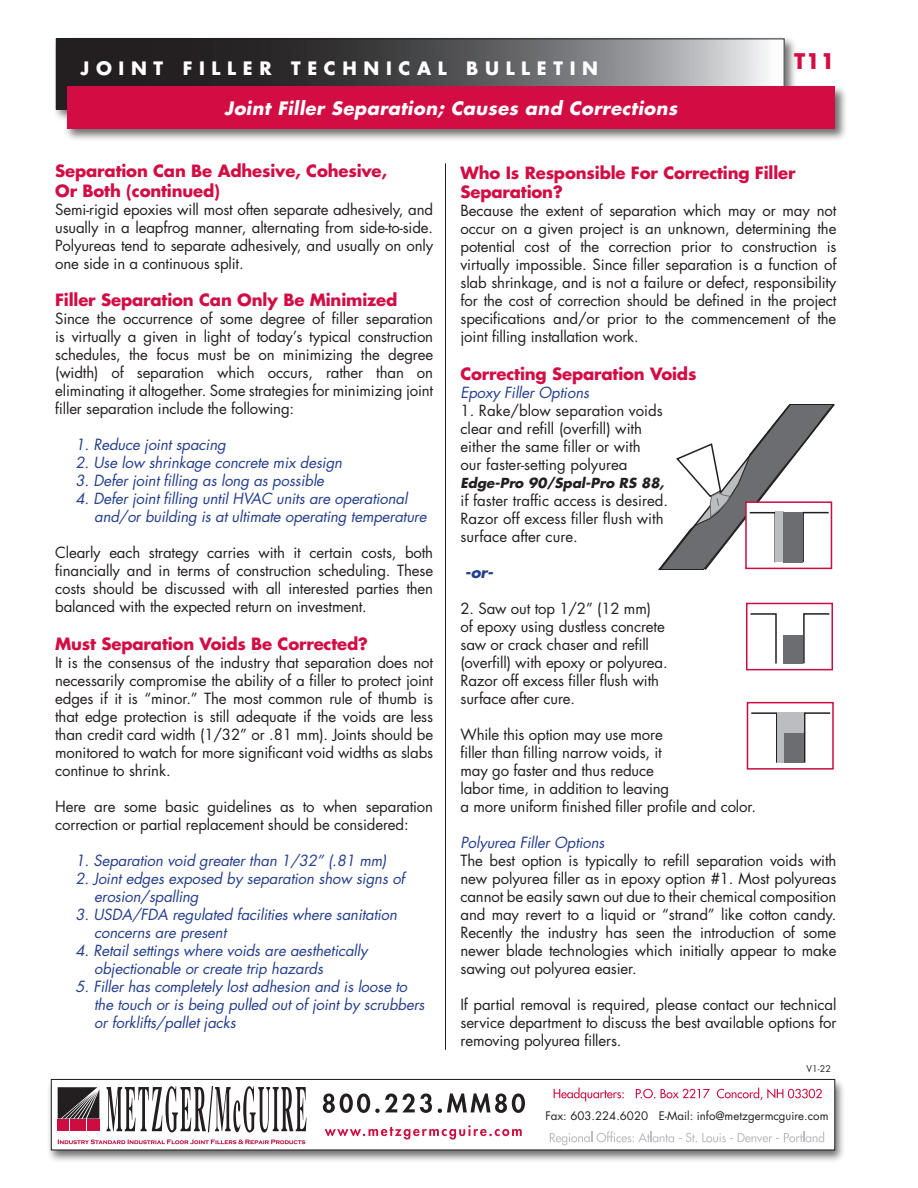
<style>
.page{position:relative;width:918px;height:1188px;background:#fff}
.page>*{position:absolute;margin:0;border:0;box-sizing:border-box;transform-origin:0 0}
.t1{font:700 21px "Futura Std";color:#d20d44}
.t2{font:italic 700 18px "Futura Std";letter-spacing:.02em;color:#fff}
.t3{font:700 18px "Futura Std";letter-spacing:.37em;color:#fff}
.t4{font:700 16.5px/19.5px "Futura Std";letter-spacing:-.01em;color:#d20d44}
.t5{font:15px/18px "Futura Std";letter-spacing:-.01em;color:#231f20;text-align:justify}
.t6{font:italic 15px/18px "Futura Std";letter-spacing:-.01em;color:#253f8e}
.t7{font:italic 700 15px "Futura Std";color:#253f8e}
.t8{font:italic 700 13.5px "Futura Std";color:#231f20}
.t9{font:11.4px "Futura Std";color:#231f20}
.t10{font:9px "Futura Std";color:#231f20}
</style>
<div class="page">
<div style="left:53px;top:36px;width:794px;height:105px;background:#231f20;opacity:.65"></div>
<svg style="left:58px;top:41px;width:724px;height:66px;background:#5f5a5d"></svg>
<div style="left:56px;top:39px;width:728px;height:70px;border:1px solid #231f20"></div>
<div style="left:67px;top:87px;width:768px;height:42px;background:#d20d44"></div>
<div style="left:747px;top:702px;width:87px;height:68px;border:2px solid #cd0d40"></div>
<svg style="left:751px;top:712px;width:81px;height:52px"></svg>
<div style="left:777px;top:712px;width:27px;height:51px;background:#bcbdc0"></div>
<div style="left:784px;top:733px;width:20px;height:29px;background:#6c6d70"></div>
<div style="left:746px;top:603px;width:87px;height:67px;border:2px solid #cd0d40"></div>
<svg style="left:750px;top:612px;width:81px;height:53px"></svg>
<div style="left:783px;top:635px;width:20px;height:28px;background:#6c6d70"></div>
<svg style="left:658px;top:404px;width:177px;height:167px"></svg>
<hr style="left:445px;top:163px;width:1px;height:887px;background:#231f20">
<div style="left:47px;top:1078px;width:799px;height:86px;background:#231f20;opacity:.65"></div>
<svg style="left:53px;top:1081px;width:780px;height:67px"></svg>
<svg style="left:107px;top:1086px;width:200px;height:47px"></svg>
<svg style="left:58px;top:1087px;width:41px;height:44px;background:#6e3947"></svg>
<svg style="left:57px;top:1139px;width:248px;height:5px"></svg>
<svg style="left:325px;top:1125px;width:197px;height:15px"></svg>
<svg style="left:323px;top:1093px;width:109px;height:20px"></svg>
<svg style="left:438px;top:1093px;width:87px;height:20px"></svg>
<svg style="left:550px;top:1131px;width:274px;height:14px"></svg>
<svg style="left:554px;top:1088px;width:70px;height:13px"></svg>
<svg style="left:636px;top:1089px;width:19px;height:9px"></svg>
<svg style="left:661px;top:1089px;width:49px;height:9px"></svg>
<svg style="left:717px;top:1088px;width:105px;height:12px"></svg>
<div style="left:51px;top:1079px;width:784px;height:71px;border:1px solid #231f20"></div>
<p class="t3" style="left:81px;top:56px;width:519px">JOINT FILLER TECHNICAL BULLETIN</p>
<p class="t2" style="left:225px;top:96px;width:454px">Joint Filler Separation; Causes and Corrections</p>
<p class="t1" style="left:794px;top:47px;width:42px">T11</p>
<p class="t4" style="left:55px;top:161px;width:333px">Separation Can Be Adhesive, Cohesive,</p>
<p class="t4" style="left:55px;top:180px;width:166px">Or Both (continued)</p>
<p class="t5" style="left:55px;top:200px;width:380px">Semi-rigid epoxies will most often separate adhesively, and usually in a leapfrog manner, alternating from side-to-side.<br>Polyureas tend to separate adhesively, and usually on only one side in a continuous split.</p>
<p class="t4" style="left:55px;top:290px;width:344px">Filler Separation Can Only Be Minimized</p>
<p class="t5" style="left:55px;top:310px;width:380px">Since the occurrence of some degree of filler separation is virtually a given in light of today’s typical construction schedules, the focus must be on minimizing the degree (width) of separation which occurs, rather than on eliminating it altogether. Some strategies for minimizing joint filler separation include the following:</p>
<p class="t6" style="left:75px;top:436px;width:152px">1. Reduce joint spacing</p>
<p class="t6" style="left:75px;top:454px;width:268px">2. Use low shrinkage concrete mix design</p>
<p class="t6" style="left:75px;top:472px;width:250px">3. Defer joint filling as long as possible</p>
<p class="t6" style="left:94px;top:490px;width:334px;text-indent:-19px">4. Defer joint filling until HVAC units are operational and/or building is at ultimate operating temperature</p>
<p class="t5" style="left:55px;top:544px;width:380px">Clearly each strategy carries with it certain costs, both financially and in terms of construction scheduling. These costs should be discussed with all interested parties then balanced with the expected return on investment.</p>
<p class="t4" style="left:55px;top:633px;width:314px">Must Separation Voids Be Corrected?</p>
<p class="t5" style="left:55px;top:653px;width:380px">It is the consensus of the industry that separation does not necessarily compromise the ability of a filler to protect joint edges if it is “minor.” The most common rule of thumb is that edge protection is still adequate if the voids are less than credit card width (1/32” or .81 mm). Joints should be monitored to watch for more significant void widths as slabs continue to shrink.</p>
<p class="t5" style="left:55px;top:797px;width:379px">Here are some basic guidelines as to when separation correction or partial replacement should be considered:</p>
<p class="t6" style="left:75px;top:851px;width:312px">1. Separation void greater than 1/32” (.81 mm)</p>
<p class="t6" style="left:94px;top:869px;width:312px;text-indent:-19px">2. Joint edges exposed by separation show signs of erosion/spalling</p>
<p class="t6" style="left:94px;top:905px;width:304px;text-indent:-19px">3. USDA/FDA regulated facilities where sanitation concerns are present</p>
<p class="t6" style="left:94px;top:941px;width:275px;text-indent:-19px">4. Retail settings where voids are aesthetically objectionable or create trip hazards</p>
<p class="t6" style="left:94px;top:977px;width:332px;text-indent:-19px">5. Filler has completely lost adhesion and is loose to the touch or is being pulled out of joint by scrubbers or forklifts/pallet jacks</p>
<p class="t4" style="left:460px;top:163px;width:337px">Who Is Responsible For Correcting Filler<br>Separation?</p>
<p class="t5" style="left:460px;top:202px;width:377px">Because the extent of separation which may or may not occur on a given project is an unknown, determining the potential cost of the correction prior to construction is virtually impossible. Since filler separation is a function of slab shrinkage, and is not a failure or defect, responsibility for the cost of correction should be defined in the project specifications and/or prior to the commencement of the joint filling installation work.</p>
<p class="t4" style="left:460px;top:364px;width:237px">Correcting Separation Voids</p>
<p class="t6" style="left:460px;top:384px;width:130px">Epoxy Filler Options</p>
<p class="t5" style="left:460px;top:402px;width:204px;text-align:left">1. Rake/blow separation voids clear and refill (overfill) with either the same filler or with our faster-setting polyurea</p>
<p class="t8" style="left:460px;top:474px;width:205px">Edge-Pro 90/Spal-Pro RS 88,</p>
<p class="t5" style="left:460px;top:492px;width:209px;text-align:left">if faster traffic access is desired.<br>Razor off excess filler flush with surface after cure.</p>
<p class="t7" style="left:465px;top:562px;width:30px">-or-</p>
<p class="t5" style="left:460px;top:600px;width:209px;text-align:left">2. Saw out top 1/2” (12 mm)<br>of epoxy using dustless concrete saw or crack chaser and refill (overfill) with epoxy or polyurea.<br>Razor off excess filler flush with surface after cure.</p>
<p class="t5" style="left:460px;top:726px;width:210px;text-align:left">While this option may use more filler than filling narrow voids, it may go faster and thus reduce labor time, in addition to leaving</p>
<p class="t5" style="left:460px;top:798px;width:297px">a more uniform finished filler profile and color.</p>
<p class="t6" style="left:460px;top:834px;width:146px">Polyurea Filler Options</p>
<p class="t5" style="left:460px;top:852px;width:377px">The best option is typically to refill separation voids with new polyurea filler as in epoxy option #1. Most polyureas cannot be easily sawn out due to their chemical composition and may revert to a liquid or “strand” like cotton candy.<br>Recently the industry has seen the introduction of some newer blade technologies which initially appear to make sawing out polyurea easier.</p>
<p class="t5" style="left:460px;top:996px;width:377px">If partial removal is required, please contact our technical service department to discuss the best available options for removing polyurea fillers.</p>
<p class="t10" style="left:807px;top:1063px;width:26px">V1-22</p>
<p class="t9" style="left:546px;top:1109px;width:285px">Fax: 603.224.6020 E-Mail: info@metzgermcguire.com</p>
</div>
